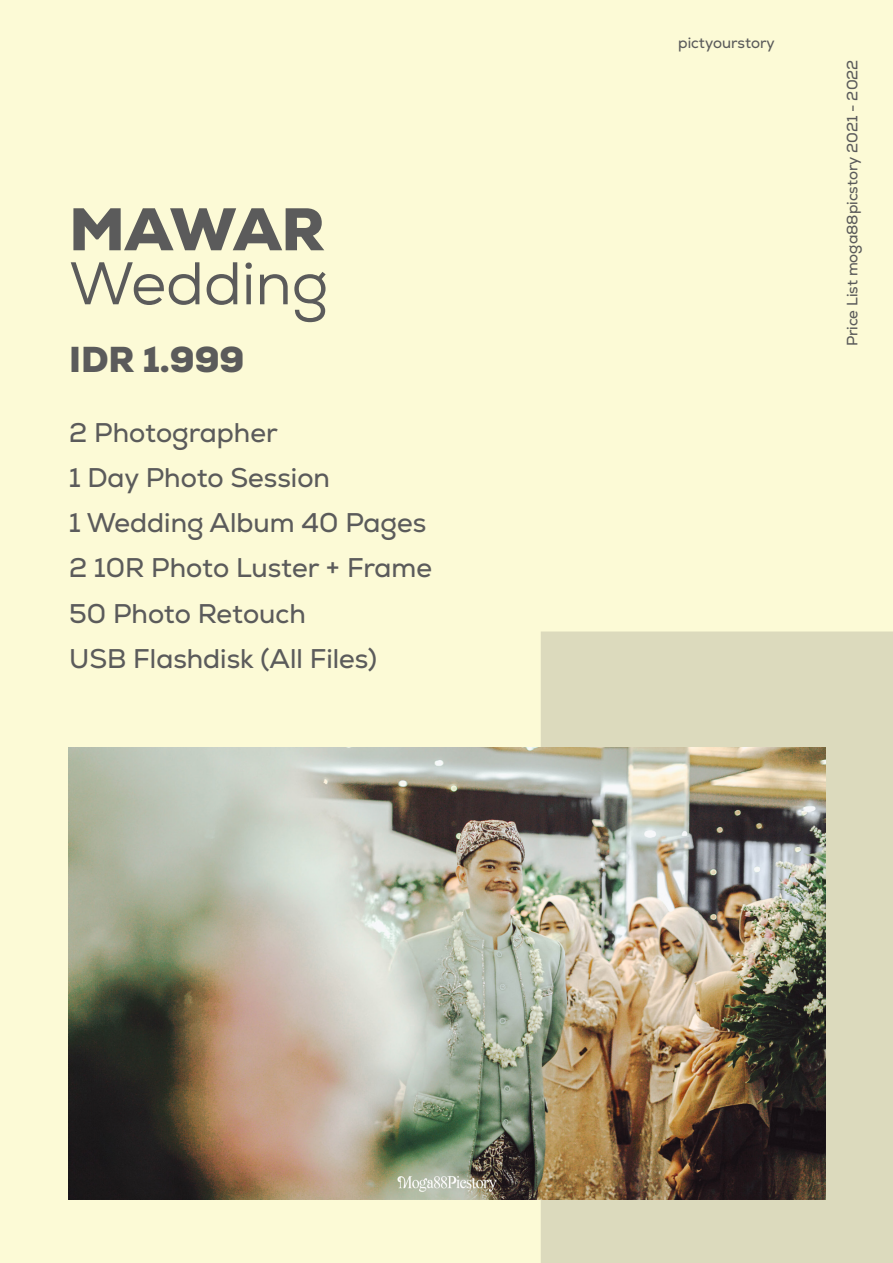
<style>
.page{position:relative;width:893px;height:1263px;background:#fcfad6}
.page>*{position:absolute;margin:0;border:0;box-sizing:border-box;transform-origin:0 0}
.t1{font:60px "Nexa";color:#5b5b5b}
.t2{font:900 60px "Nexa";letter-spacing:-.025em;color:#5b5b5b}
.t3{font:900 36px "Nexa";color:#5b5b5b}
.t4{font:27px/45px "Nexa";color:#5b5b5b}
.t5{font:15px "Nexa";color:#5b5b5b}
</style>
<div class="page">
<div style="left:541px;top:631px;width:352px;height:632px;background:#dcdabd"></div>
<img style="left:69px;top:747px;width:757px;height:452px">
<h1 class="t2" style="left:69px;top:190px;width:257px">MAWAR</h1>
<h1 class="t1" style="left:69px;top:247px;width:261px">Wedding</h1>
<h2 class="t3" style="left:69px;top:336px;width:177px">IDR 1.999</h2>
<p class="t4" style="left:69px;top:411px;width:364px">2 Photographer<br>1 Day Photo Session<br>1 Wedding Album 40 Pages<br>2 10R Photo Luster + Frame<br>50 Photo Retouch<br>USB Flashdisk (All Files)</p>
<p class="t5" style="left:678px;top:33px;width:98px">pictyourstory</p>
<p class="t5" style="left:843px;top:346px;width:288px;rotate:-90deg">Price List moga88picstory 2021 - 2022</p>
</div>
